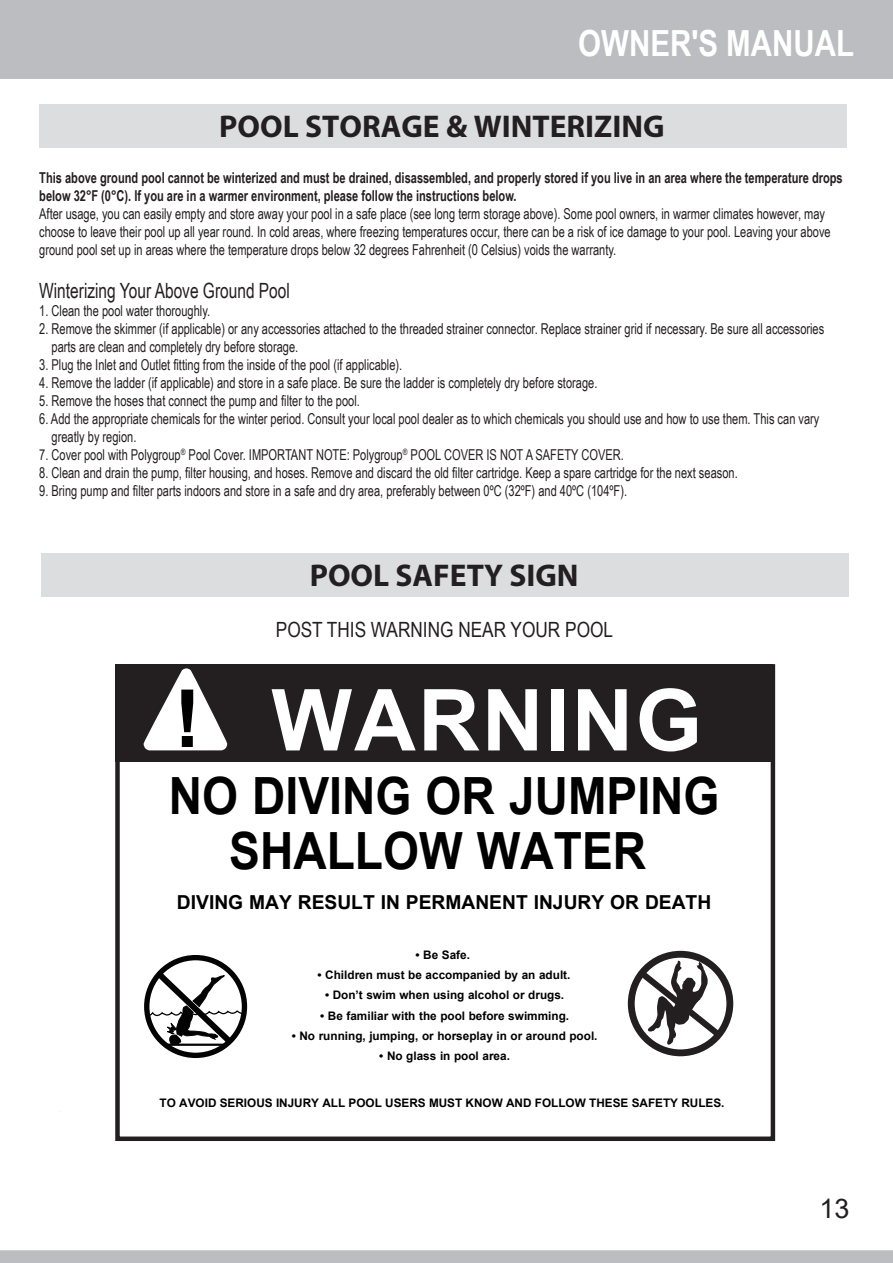
<style>
.page{position:relative;width:893px;height:1263px;background:#fff}
.page>*{position:absolute;margin:0;border:0;box-sizing:border-box;transform-origin:0 0}
.t1{font:700 85.5px "Arial";letter-spacing:.025em;color:#fff}
.t2{font:700 51.3px/55.5px "Arial";color:#000;text-align:center;scale:.9 1}
.t3{font:700 36px "Arial Narrow";color:#fff}
.t4{font:700 31.5px "Myriad";color:#231f20}
.t5{font:27px "Arial";color:#231f20}
.t6{font:21px "Arial Narrow";color:#231f20;scale:.9 1}
.t7{font:21px "Arial Narrow";color:#231f20}
.t8{font:700 19.2px "Arial";color:#000}
.t9{font:15px/18px "Arial Narrow";color:#231f20;scale:.9 1}
.t10{font:700 15px/18px "Arial Narrow";color:#231f20;scale:.9 1}
.t11{font:700 11.7px "Arial";color:#000}
.s1{font-size:80.25px;color:#000}
</style>
<div class="page">
<div style="left:39px;top:104px;width:808px;height:43px;background:#dcdddf"></div>
<div style="left:41px;top:553px;width:808px;height:44px;background:#dcdddf"></div>
<div style="left:628px;top:951px;width:105px;height:105px;border:7px solid #231f20;border-radius:50%"></div>
<svg style="left:635px;top:961px;width:92px;height:84px"></svg>
<div style="left:115px;top:664px;width:660px;height:477px;border:4px solid #231f20"></div>
<div style="left:115px;top:664px;width:658px;height:97px;background:#231f20"></div>
<svg style="left:144px;top:668px;width:83px;height:82px"></svg>
<svg style="left:144px;top:955px;width:103px;height:103px"></svg>
<div style="left:0;top:0;width:893px;height:78px;background:#bcbdc0"></div>
<svg style="left:0;top:1250px;width:893px;height:13px"></svg>
<h3 class="t3" style="left:578px;top:17px;width:277px">OWNER′S MANUAL</h3>
<h3 class="t4" style="left:219px;top:110px;width:447px">POOL STORAGE &amp; WINTERIZING</h3>
<p class="t10" style="left:39px;top:168px;width:894px">This above ground pool cannot be winterized and must be drained, disassembled, and properly stored if you live in an area where the temperature drops below 32°F (0°C). If you are in a warmer environment, please follow the instructions below.</p>
<p class="t9" style="left:39px;top:204px;width:881px">After usage, you can easily empty and store away your pool in a safe place (see long term storage above). Some pool owners, in warmer climates however, may choose to leave their pool up all year round. In cold areas, where freezing temperatures occur, there can be a risk of ice damage to your pool. Leaving your above ground pool set up in areas where the temperature drops below 32 degrees Fahrenheit (0 Celsius) voids the warranty.</p>
<h3 class="t6" style="left:39px;top:276px;width:280px">Winterizing Your Above Ground Pool</h3>
<p class="t9" style="left:39px;top:301px;width:191px">1. Clean the pool water thoroughly.</p>
<p class="t9" style="left:52px;top:319px;width:860px;text-indent:-12px">2. Remove the skimmer (if applicable) or any accessories attached to the threaded strainer connector. Replace strainer grid if necessary. Be sure all accessories parts are clean and completely dry before storage.</p>
<p class="t9" style="left:39px;top:355px;width:405px">3. Plug the Inlet and Outlet fitting from the inside of the pool (if applicable).</p>
<p class="t9" style="left:39px;top:373px;width:622px">4. Remove the ladder (if applicable) and store in a safe place. Be sure the ladder is completely dry before storage.</p>
<p class="t9" style="left:39px;top:391px;width:358px">5. Remove the hoses that connect the pump and filter to the pool.</p>
<p class="t9" style="left:52px;top:409px;width:855px;text-indent:-12px">6. Add the appropriate chemicals for the winter period. Consult your local pool dealer as to which chemicals you should use and how to use them. This can vary greatly by region.</p>
<p class="t9" style="left:39px;top:445px;width:651px">7. Cover pool with Polygroup<sup>®</sup> Pool Cover. IMPORTANT NOTE: Polygroup<sup>®</sup> POOL COVER IS NOT A SAFETY COVER.</p>
<p class="t9" style="left:39px;top:463px;width:778px">8. Clean and drain the pump, filter housing, and hoses. Remove and discard the old filter cartridge. Keep a spare cartridge for the next season.</p>
<p class="t9" style="left:39px;top:481px;width:655px">9. Bring pump and filter parts indoors and store in a safe and dry area, preferably between 0ºC (32ºF) and 40ºC (104ºF).</p>
<h3 class="t4" style="left:310px;top:559px;width:270px">POOL SAFETY SIGN</h3>
<h3 class="t7" style="left:276px;top:615px;width:339px">POST THIS WARNING NEAR YOUR POOL</h3>
<h1 class="t1" style="left:174px;top:663px;width:529px"><span class="s1">!</span> WARNING</h1>
<h2 class="t2" style="left:169px;top:770px;width:613px">NO DIVING OR JUMPING<br>SHALLOW WATER</h2>
<p class="t8" style="left:177px;top:889px;width:536px">DIVING MAY RESULT IN PERMANENT INJURY OR DEATH</p>
<p class="t11" style="left:416px;top:947px;width:56px">• Be Safe.</p>
<p class="t11" style="left:318px;top:967px;width:254px">• Children must be accompanied by an adult.</p>
<p class="t11" style="left:325px;top:987px;width:241px">• Don’t swim when using alcohol or drugs.</p>
<p class="t11" style="left:320px;top:1008px;width:250px">• Be familiar with the pool before swimming.</p>
<p class="t11" style="left:292px;top:1028px;width:307px">• No running, jumping, or horseplay in or around pool.</p>
<p class="t11" style="left:379px;top:1048px;width:132px">• No glass in pool area.</p>
<p class="t11" style="left:160px;top:1095px;width:566px">TO AVOID SERIOUS INJURY ALL POOL USERS MUST KNOW AND FOLLOW THESE SAFETY RULES.</p>
<h3 class="t5" style="left:819px;top:1189px;width:32px">13</h3>
</div>
